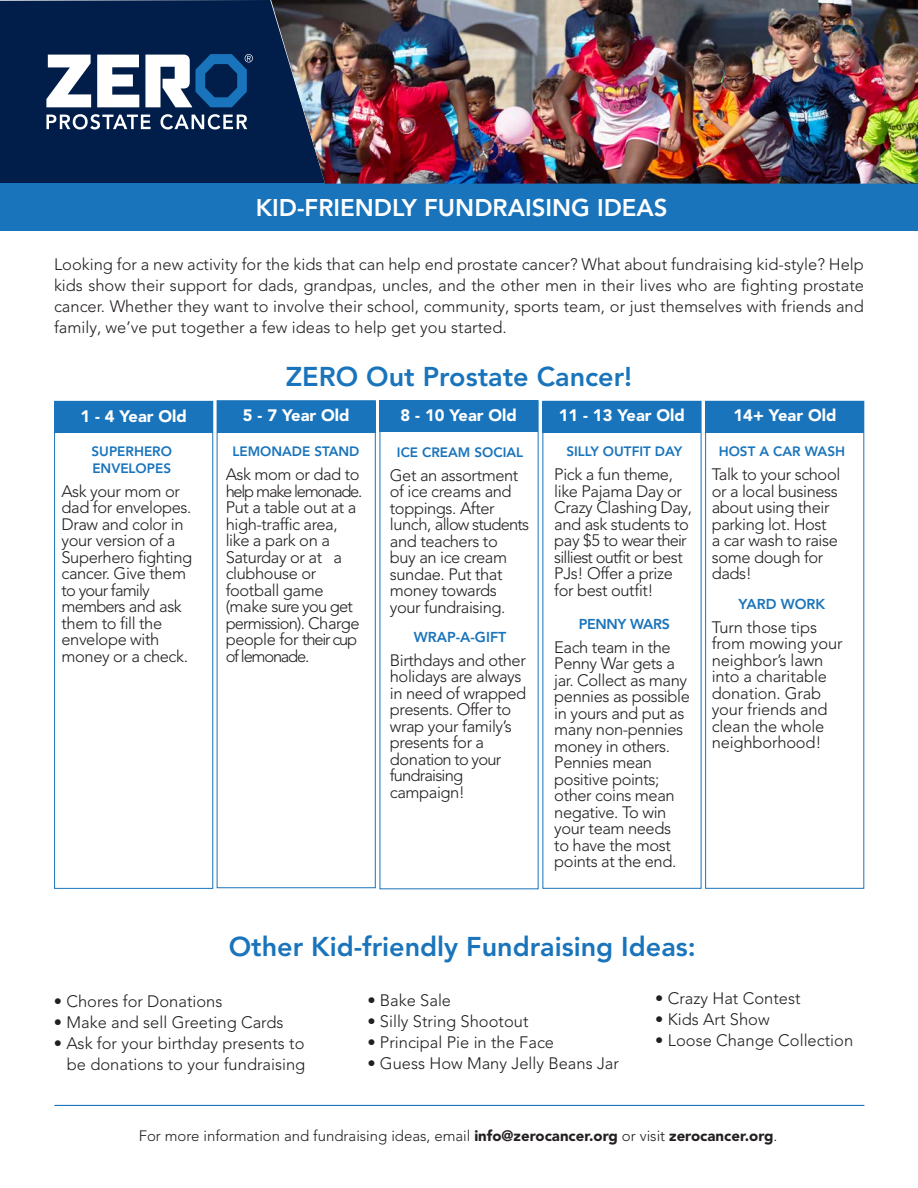
<style>
.page{position:relative;width:918px;height:1188px;background:#fff}
.page>*{position:absolute;margin:0;border:0;box-sizing:border-box;transform-origin:0 0}
.t1{font:800 27px "Avenir LT Pro";color:#1974bb}
.t2{font:800 24px "Avenir LT Pro";color:#fff}
.t3{font:300 16.5px/16.5px "Avenir LT Pro";letter-spacing:-.025em;color:#231f20}
.t4{font:300 16.5px/21px "Avenir LT Pro";color:#231f20;text-align:right}
.t5{font:900 16.5px "Avenir LT Pro";color:#fff}
.t6{font:300 15px "Avenir LT Pro";color:#231f20}
.t7{font:800 14.25px "Avenir LT Pro";color:#1974bb}
.t8{font:800 14.25px "Avenir LT Pro";letter-spacing:-.025em;color:#1974bb}
.t9{font:800 13.5px/16.2px "Avenir LT Pro";color:#1974bb}
.s1{font-weight:900}
</style>
<div class="page">
<div style="left:54px;top:401px;width:159px;height:488px;border:1px solid #1974bb"></div>
<div style="left:705px;top:401px;width:159px;height:488px;border:1px solid #1974bb"></div>
<div style="left:55px;top:401px;width:158px;height:32px;background:#1974bb"></div>
<div style="left:217px;top:401px;width:158px;height:32px;background:#1974bb"></div>
<div style="left:380px;top:400px;width:158px;height:32px;background:#1974bb"></div>
<div style="left:543px;top:401px;width:158px;height:32px;background:#1974bb"></div>
<div style="left:706px;top:401px;width:158px;height:32px;background:#1974bb"></div>
<div style="left:0;top:0;width:271px;height:184px;background:#001e49"></div>
<div style="left:0;top:184px;width:918px;height:47px;background:#1974bb"></div>
<hr style="left:54px;top:1105px;width:810px;height:1px;background:#1974bb">
<svg style="left:46px;top:114px;width:105px;height:16px"></svg>
<svg style="left:161px;top:114px;width:86px;height:16px"></svg>
<svg style="left:46px;top:55px;width:45px;height:52px"></svg>
<svg style="left:97px;top:55px;width:42px;height:52px"></svg>
<svg style="left:145px;top:54px;width:108px;height:53px"></svg>
<img style="left:271px;top:0;width:647px;height:184px">
<h2 class="t2" style="left:256px;top:194px;width:413px">KID-FRIENDLY FUNDRAISING IDEAS</h2>
<p class="t3" style="left:54px;top:253px;width:812px;line-height:21px;text-align:justify">Looking for a new activity for the kids that can help end prostate cancer? What about fundraising kid-style? Help kids show their support for dads, grandpas, uncles, and the other men in their lives who are fighting prostate cancer. Whether they want to involve their school, community, sports team, or just themselves with friends and family, we’ve put together a few ideas to help get you started.</p>
<h1 class="t1" style="left:286px;top:360px;width:348px">ZERO Out Prostate Cancer!</h1>
<p class="t5" style="left:80px;top:406px;width:108px">1 - 4 Year Old</p>
<p class="t5" style="left:243px;top:406px;width:108px">5 - 7 Year Old</p>
<p class="t5" style="left:401px;top:405px;width:118px">8 - 10 Year Old</p>
<p class="t5" style="left:559px;top:406px;width:128px">11 - 13 Year Old</p>
<p class="t5" style="left:733px;top:406px;width:104px">14+ Year Old</p>
<p class="t9" style="left:92px;top:444px;width:82px">SUPERHERO<br>ENVELOPES</p>
<p class="t3" style="left:62px;top:483px;width:132px">Ask your mom or dad for envelopes.<br>Draw and color in your version of a<br>Superhero fighting cancer. Give them to your family members and ask them to fill the envelope with money or a check.</p>
<p class="t9" style="left:232px;top:444px;width:128px">LEMONADE STAND</p>
<p class="t3" style="left:226px;top:467px;width:138px">Ask mom or dad to help make lemonade.<br>Put a table out at a high-traffic area, like a park on a<br>Saturday or at a clubhouse or football game (make sure you get permission). Charge people for their cup of lemonade.</p>
<p class="t9" style="left:397px;top:444px;width:128px">ICE CREAM SOCIAL</p>
<p class="t3" style="left:390px;top:467px;width:141px">Get an assortment of ice creams and toppings. After lunch, allow students and teachers to<br>buy an ice cream sundae. Put that money towards your fundraising.</p>
<p class="t7" style="left:414px;top:628px;width:94px">WRAP-A-GIFT</p>
<p class="t3" style="left:390px;top:652px;width:138px">Birthdays and other holidays are always in need of wrapped presents. Offer to wrap your family’s presents for a donation to your fundraising campaign!</p>
<p class="t9" style="left:566px;top:444px;width:118px">SILLY OUTFIT DAY</p>
<p class="t3" style="left:554px;top:466px;width:139px">Pick a fun theme, like Pajama Day or<br>Crazy Clashing Day, and ask students to pay $5 to wear their silliest outfit or best<br>PJs! Offer a prize for best outfit!</p>
<p class="t8" style="left:579px;top:615px;width:93px">PENNY WARS</p>
<p class="t3" style="left:554px;top:639px;width:137px">Each team in the<br>Penny War gets a jar. Collect as many pennies as possible in yours and put as many non-pennies money in others.<br>Pennies mean positive points; other coins mean negative. To win your team needs to have the most points at the end.</p>
<p class="t9" style="left:719px;top:444px;width:128px">HOST A CAR WASH</p>
<p class="t3" style="left:712px;top:467px;width:130px">Talk to your school or a local business about using their parking lot. Host<br>a car wash to raise some dough for dads!</p>
<p class="t7" style="left:739px;top:595px;width:88px">YARD WORK</p>
<p class="t3" style="left:712px;top:619px;width:132px">Turn those tips from mowing your neighbor’s lawn into a charitable donation. Grab your friends and clean the whole neighborhood!</p>
<h1 class="t1" style="left:229px;top:930px;width:469px">Other Kid-friendly Fundraising Ideas:</h1>
<p class="t4" style="left:54px;top:991px;width:170px">• Chores for Donations</p>
<p class="t4" style="left:54px;top:1012px;width:231px">• Make and sell Greeting Cards</p>
<p class="t4" style="left:54px;top:1033px;width:253px">• Ask for your birthday presents to be donations to your fundraising</p>
<p class="t4" style="left:367px;top:990px;width:85px">• Bake Sale</p>
<p class="t4" style="left:367px;top:1011px;width:163px">• Silly String Shootout</p>
<p class="t4" style="left:367px;top:1032px;width:188px">• Principal Pie in the Face</p>
<p class="t4" style="left:367px;top:1053px;width:253px">• Guess How Many Jelly Beans Jar</p>
<p class="t4" style="left:655px;top:988px;width:147px">• Crazy Hat Contest</p>
<p class="t4" style="left:655px;top:1009px;width:116px">• Kids Art Show</p>
<p class="t4" style="left:655px;top:1030px;width:199px">• Loose Change Collection</p>
<p class="t6" style="left:139px;top:1127px;width:640px">For more information and fundraising ideas, email <span class="s1">info@zerocancer.org</span> or visit <span class="s1">zerocancer.org</span>.</p>
</div>
